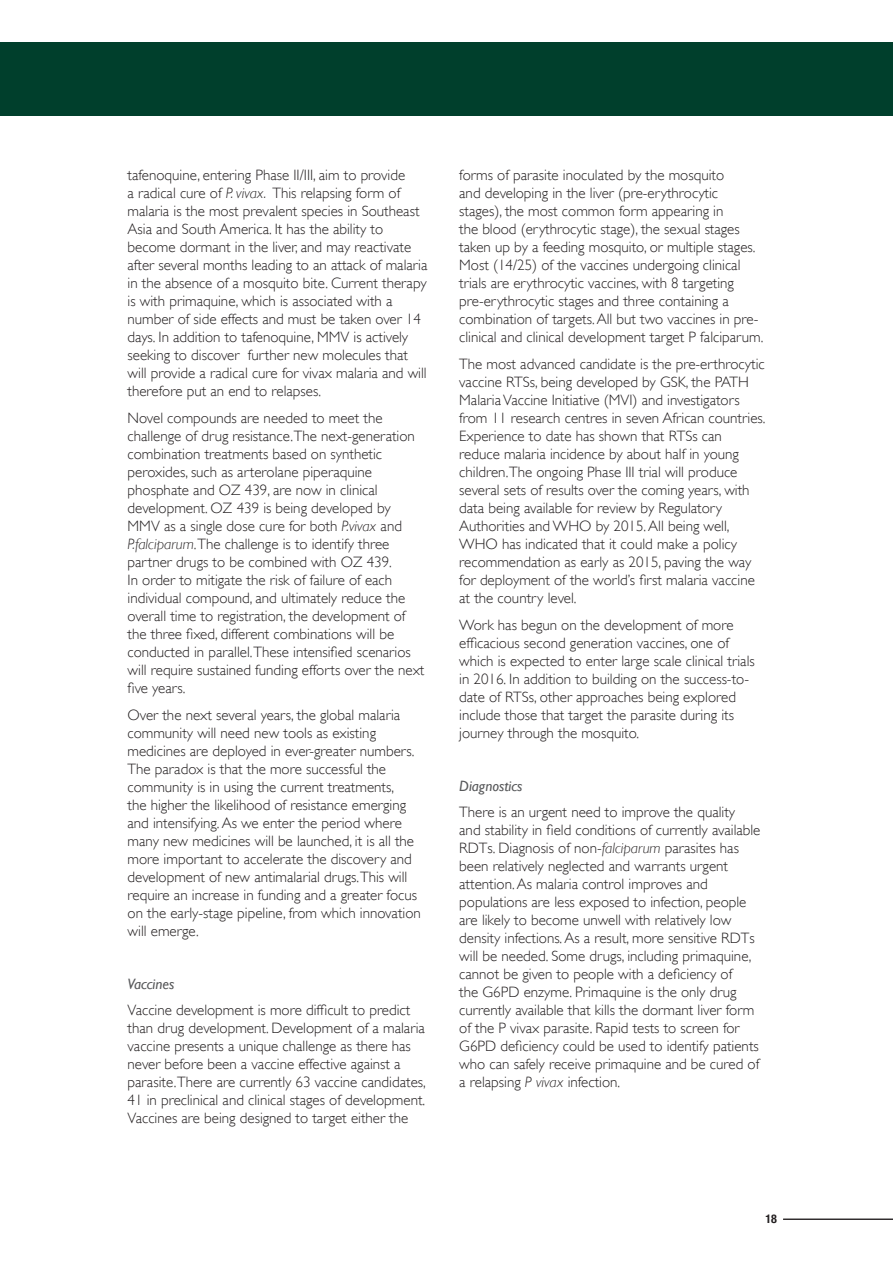
<style>
.page{position:relative;width:893px;height:1263px;background:#fff}
.page>*{position:absolute;margin:0;border:0;box-sizing:border-box;transform-origin:0 0}
.t1{font:300 15px/18px "Gill Sans";color:#231f20}
.t2{font:italic 15px "Gill Sans";color:#58595b}
.t3{font:700 condensed 12px "Helvetica Neue";color:#231f20}
.s1{font-style:italic}
</style>
<div class="page">
<div style="left:0;top:43px;width:893px;height:73px;background:#003f2c"></div>
<hr style="left:783px;top:1219px;width:110px;height:1px;background:#231f20">
<p class="t1" style="left:128px;top:167px;width:301px">tafenoquine, entering Phase II/III, aim to provide<br>a radical cure of <span class="s1">P. vivax.</span> This relapsing form of malaria is the most prevalent species in Southeast Asia and South America. It has the ability to become dormant in the liver, and may reactivate after several months leading to an attack of malaria in the absence of a mosquito bite. Current therapy is with primaquine, which is associated with a number of side effects and must be taken over 14 days. In addition to tafenoquine, MMV is actively seeking to discover further new molecules that will provide a radical cure for vivax malaria and will therefore put an end to relapses.</p>
<p class="t1" style="left:128px;top:409px;width:298px">Novel compounds are needed to meet the challenge of drug resistance.The next-generation combination treatments based on synthetic peroxides, such as arterolane piperaquine phosphate and OZ 439, are now in clinical development. OZ 439 is being developed by MMV as a single dose cure for both <span class="s1">P.vivax</span> and <span class="s1">P.falciparum</span>.The challenge is to identify three partner drugs to be combined with OZ 439.<br>In order to mitigate the risk of failure of each individual compound, and ultimately reduce the overall time to registration, the development of the three fixed, different combinations will be conducted in parallel.These intensified scenarios will require sustained funding efforts over the next five years.</p>
<p class="t1" style="left:128px;top:706px;width:295px">Over the next several years, the global malaria community will need new tools as existing medicines are deployed in ever-greater numbers.<br>The paradox is that the more successful the community is in using the current treatments,<br>the higher the likelihood of resistance emerging and intensifying. As we enter the period where many new medicines will be launched, it is all the more important to accelerate the discovery and development of new antimalarial drugs.This will require an increase in funding and a greater focus on the early-stage pipeline, from which innovation will emerge.</p>
<p class="t2" style="left:128px;top:975px;width:48px">Vaccines</p>
<p class="t1" style="left:128px;top:1001px;width:300px">Vaccine development is more difficult to predict than drug development. Development of a malaria vaccine presents a unique challenge as there has never before been a vaccine effective against a parasite.There are currently 63 vaccine candidates, 41 in preclinical and clinical stages of development.<br>Vaccines are being designed to target either the</p>
<p class="t1" style="left:459px;top:166px;width:306px">forms of parasite inoculated by the mosquito<br>and developing in the liver (pre-erythrocytic stages), the most common form appearing in<br>the blood (erythrocytic stage), the sexual stages taken up by a feeding mosquito, or multiple stages.<br>Most (14/25) of the vaccines undergoing clinical trials are erythrocytic vaccines, with 8 targeting pre-erythrocytic stages and three containing a combination of targets. All but two vaccines in pre&shy;clinical and clinical development target P falciparum.</p>
<p class="t1" style="left:459px;top:355px;width:308px">The most advanced candidate is the pre-erthrocytic vaccine RTSs, being developed by GSK, the PATH Malaria Vaccine Initiative (MVI) and investigators from 11 research centres in seven African countries.<br>Experience to date has shown that RTSs can reduce malaria incidence by about half in young children.The ongoing Phase III trial will produce several sets of results over the coming years, with data being available for review by Regulatory Authorities and WHO by 2015. All being well, WHO has indicated that it could make a policy recommendation as early as 2015, paving the way for deployment of the world’s first malaria vaccine at the country level.</p>
<p class="t1" style="left:459px;top:616px;width:297px">Work has begun on the development of more efficacious second generation vaccines, one of which is expected to enter large scale clinical trials in 2016. In addition to building on the success-to&shy;date of RTSs, other approaches being explored include those that target the parasite during its journey through the mosquito.</p>
<p class="t2" style="left:459px;top:777px;width:65px">Diagnostics</p>
<p class="t1" style="left:459px;top:803px;width:303px">There is an urgent need to improve the quality<br>and stability in field conditions of currently available RDTs. Diagnosis of non-<span class="s1">falciparum</span> parasites has been relatively neglected and warrants urgent attention. As malaria control improves and populations are less exposed to infection, people are likely to become unwell with relatively low density infections. As a result, more sensitive RDTs will be needed. Some drugs, including primaquine, cannot be given to people with a deficiency of<br>the G6PD enzyme. Primaquine is the only drug currently available that kills the dormant liver form of the P vivax parasite. Rapid tests to screen for G6PD deficiency could be used to identify patients who can safely receive primaquine and be cured of a relapsing <span class="s1">P vivax</span> infection.</p>
<p class="t3" style="left:765px;top:1214px;width:13px">18</p>
</div>
